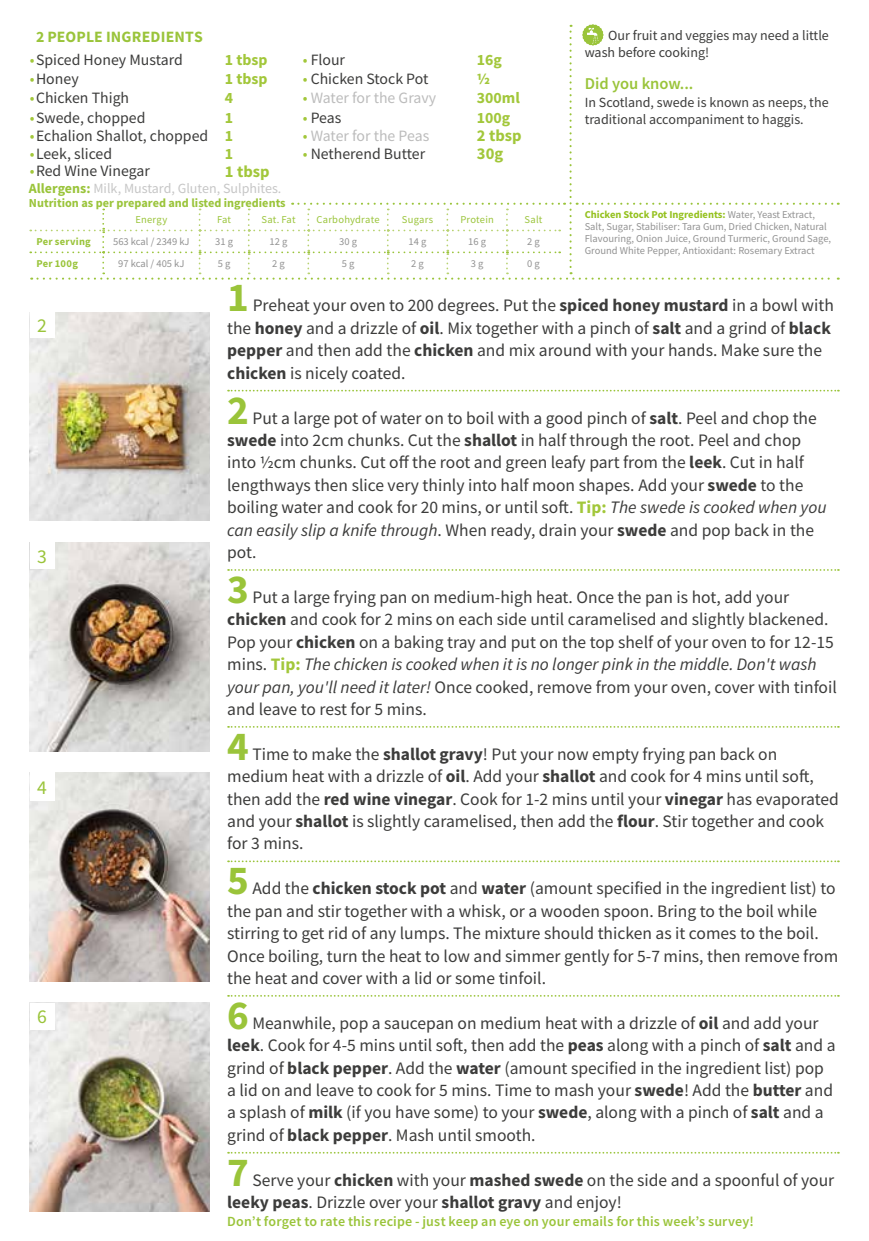
<style>
.page{position:relative;width:869px;height:1241px;background:#fff}
.page>*{position:absolute;margin:0;border:0;box-sizing:border-box;transform-origin:0 0}
.t1{font:700 41.12px "Source Sans Pro";color:#9ac43a}
.t2{font:19.6px "Source Sans Pro";color:#9ac43a}
.t3{font:17.5px/22.4px "Source Sans Pro";color:#3c3c3b}
.t4{font:600 16.45px "Source Sans Pro";color:#9ac43a}
.t5{font:700 16.45px "Source Sans Pro";color:#a2c73a}
.t6{font:15.75px "Source Sans Pro";color:#3c3c3b}
.t7{font:15.75px "Source Sans Pro";color:#bcbcbc}
.t8{font:700 15.75px "Source Sans Pro";color:#a2c73a}
.t9{font:700 15.75px "Source Sans Pro";letter-spacing:.01em;color:#9ac43a}
.t10{font:14px/17.5px "Source Sans Pro";color:#3c3c3b}
.t11{font:600 14px "Source Sans Pro";letter-spacing:.015em;color:#9ac43a}
.t12{font:14px "Source Sans Pro";color:#c6c6c6}
.t13{font:700 12.25px "Source Sans Pro";color:#9ac43a}
.t14{font:10.5px/12.2px "Source Sans Pro";color:#929292}
.t15{font:10.5px "Source Sans Pro";letter-spacing:.02em;color:#9ac43a}
.t16{font:700 10.5px "Source Sans Pro";letter-spacing:.025em;color:#9ac43a}
.s1{color:#a2c73a}
.s2{font-weight:700;color:#a2c73a}
.s3{font-weight:700;color:#9ac43a}
.s4{font-weight:700;color:#95c11f}
.s5{font-weight:700}
.s6{font-style:italic}
</style>
<div class="page">
<svg style="left:228px;top:390px;width:610px;height:1px"></svg>
<svg style="left:228px;top:569px;width:610px;height:1px"></svg>
<svg style="left:228px;top:726px;width:610px;height:1px"></svg>
<svg style="left:228px;top:860px;width:610px;height:2px"></svg>
<svg style="left:228px;top:995px;width:610px;height:1px"></svg>
<svg style="left:228px;top:1151px;width:610px;height:2px"></svg>
<img style="left:30px;top:1002px;width:180px;height:208px">
<img style="left:30px;top:772px;width:180px;height:208px">
<img style="left:30px;top:312px;width:180px;height:209px">
<img style="left:30px;top:542px;width:180px;height:209px">
<div style="left:30px;top:312px;width:25px;height:26px;background:#fff"></div>
<div style="left:30px;top:542px;width:25px;height:27px;background:#fff"></div>
<div style="left:30px;top:772px;width:25px;height:28px;background:#fff"></div>
<div style="left:30px;top:1002px;width:25px;height:27px;background:#fff"></div>
<svg style="left:30px;top:24px;width:808px;height:255px"></svg>
<p class="t9" style="left:36px;top:26px;width:168px">2 PEOPLE INGREDIENTS</p>
<p class="t6" style="left:30px;top:50px;width:154px"><span class="s1">•</span>Spiced Honey Mustard</p>
<p class="t8" style="left:225px;top:50px;width:44px">1 tbsp</p>
<p class="t6" style="left:303px;top:50px;width:44px"><span class="s1">•</span> Flour</p>
<p class="t8" style="left:477px;top:50px;width:27px">16g</p>
<p class="t6" style="left:30px;top:69px;width:50px"><span class="s1">•</span>Honey</p>
<p class="t8" style="left:225px;top:68px;width:44px">1 tbsp</p>
<p class="t6" style="left:303px;top:69px;width:127px"><span class="s1">•</span> Chicken Stock Pot</p>
<p class="t8" style="left:477px;top:68px;width:15px">½</p>
<p class="t6" style="left:30px;top:88px;width:101px"><span class="s1">•</span>Chicken Thigh</p>
<p class="t8" style="left:225px;top:88px;width:10px">4</p>
<p class="t7" style="left:303px;top:88px;width:135px"><span class="s1">•</span> Water for the Gravy</p>
<p class="t8" style="left:477px;top:88px;width:44px">300ml</p>
<p class="t6" style="left:30px;top:107px;width:117px"><span class="s1">•</span>Swede, chopped</p>
<p class="t8" style="left:225px;top:107px;width:10px">1</p>
<p class="t6" style="left:303px;top:107px;width:40px"><span class="s1">•</span> Peas</p>
<p class="t8" style="left:477px;top:107px;width:35px">100g</p>
<p class="t6" style="left:30px;top:125px;width:205px"><span class="s1">•</span>Echalion Shallot, chopped <span class="s2">1</span></p>
<p class="t7" style="left:303px;top:125px;width:128px"><span class="s1">•</span> Water for the Peas</p>
<p class="t5" style="left:477px;top:124px;width:46px">2 tbsp</p>
<p class="t6" style="left:30px;top:143px;width:84px"><span class="s1">•</span>Leek, sliced</p>
<p class="t8" style="left:225px;top:143px;width:10px">1</p>
<p class="t6" style="left:303px;top:143px;width:124px"><span class="s1">•</span> Netherend Butter</p>
<p class="t5" style="left:477px;top:142px;width:28px">30g</p>
<p class="t6" style="left:30px;top:161px;width:121px"><span class="s1">•</span>Red Wine Vinegar</p>
<p class="t5" style="left:225px;top:160px;width:46px">1 tbsp</p>
<p class="t12" style="left:29px;top:179px;width:254px"><span class="s3">Allergens:</span> Milk, Mustard, Gluten, Sulphites.</p>
<p class="t15" style="left:135px;top:213px;width:33px">Energy</p>
<p class="t15" style="left:217px;top:213px;width:16px">Fat</p>
<p class="t15" style="left:261px;top:213px;width:36px">Sat. Fat</p>
<p class="t15" style="left:316px;top:213px;width:65px">Carbohydrate</p>
<p class="t15" style="left:402px;top:213px;width:33px">Sugars</p>
<p class="t15" style="left:460px;top:213px;width:35px">Protein</p>
<p class="t15" style="left:524px;top:213px;width:19px">Salt</p>
<p class="t16" style="left:36px;top:235px;width:56px">Per serving</p>
<p class="t14" style="left:113px;top:236px;width:78px">563 kcal / 2349 kJ</p>
<p class="t14" style="left:215px;top:236px;width:19px">31 g</p>
<p class="t14" style="left:269px;top:236px;width:19px">12 g</p>
<p class="t14" style="left:339px;top:236px;width:19px">30 g</p>
<p class="t14" style="left:408px;top:236px;width:19px">14 g</p>
<p class="t14" style="left:468px;top:236px;width:19px">16 g</p>
<p class="t14" style="left:527px;top:236px;width:14px">2 g</p>
<p class="t16" style="left:36px;top:256px;width:43px">Per 100g</p>
<p class="t14" style="left:118px;top:257px;width:68px">97 kcal / 405 kJ</p>
<p class="t14" style="left:218px;top:257px;width:14px">5 g</p>
<p class="t14" style="left:272px;top:257px;width:14px">2 g</p>
<p class="t14" style="left:341px;top:257px;width:14px">5 g</p>
<p class="t14" style="left:411px;top:257px;width:14px">2 g</p>
<p class="t14" style="left:470px;top:257px;width:14px">3 g</p>
<p class="t14" style="left:527px;top:257px;width:14px">0 g</p>
<p class="t13" style="left:29px;top:194px;width:258px">Nutrition as per prepared and listed ingredients</p>
<p class="t10" style="left:584px;top:26px;width:245px;text-indent:23px">Our fruit and veggies may need a little wash before cooking!</p>
<p class="t4" style="left:584px;top:73px;width:110px">Did you know...</p>
<p class="t10" style="left:584px;top:93px;width:245px">In Scotland, swede is known as neeps, the traditional accompaniment to haggis.</p>
<p class="t14" style="left:584px;top:208px;width:248px"><span class="s4">Chicken Stock Pot Ingredients:</span> Water, Yeast Extract, Salt, Sugar, Stabiliser: Tara Gum, Dried Chicken, Natural Flavouring, Onion Juice, Ground Turmeric, Ground Sage, Ground White Pepper, Antioxidant: Rosemary Extract</p>
<p class="t2" style="left:37px;top:313px;width:11px">2</p>
<p class="t2" style="left:37px;top:544px;width:11px">3</p>
<p class="t2" style="left:37px;top:775px;width:11px">4</p>
<p class="t2" style="left:37px;top:1004px;width:11px">6</p>
<h1 class="t1" style="left:227px;top:270px;width:23px">1</h1>
<p class="t3" style="left:227px;top:294px;width:608px;text-indent:25px">Preheat your oven to 200 degrees. Put the <span class="s5">spiced honey mustard</span> in a bowl with the <span class="s5">honey</span> and a drizzle of <span class="s5">oil</span>. Mix together with a pinch of <span class="s5">salt</span> and a grind of <span class="s5">black pepper</span> and then add the <span class="s5">chicken</span> and mix around with your hands. Make sure the <span class="s5">chicken</span> is nicely coated.</p>
<h1 class="t1" style="left:227px;top:382px;width:23px">2</h1>
<p class="t3" style="left:227px;top:406px;width:600px;text-indent:25px">Put a large pot of water on to boil with a good pinch of <span class="s5">salt</span>. Peel and chop the <span class="s5">swede</span> into 2cm chunks. Cut the <span class="s5">shallot</span> in half through the root. Peel and chop into ½cm chunks. Cut off the root and green leafy part from the <span class="s5">leek</span>. Cut in half lengthways then slice very thinly into half moon shapes. Add your <span class="s5">swede</span> to the boiling water and cook for 20 mins, or until soft. <span class="s2">Tip:</span> <span class="s6">The swede is cooked when you can easily slip a knife through</span>. When ready, drain your <span class="s5">swede</span> and pop back in the pot.</p>
<h1 class="t1" style="left:227px;top:561px;width:23px">3</h1>
<p class="t3" style="left:227px;top:585px;width:611px;text-indent:25px">Put a large frying pan on medium-high heat. Once the pan is hot, add your <span class="s5">chicken</span> and cook for 2 mins on each side until caramelised and slightly blackened.<br>Pop your <span class="s5">chicken</span> on a baking tray and put on the top shelf of your oven to for 12-15 mins. <span class="s2">Tip:</span> <span class="s6">The chicken is cooked when it is no longer pink in the middle. Don't wash your pan, you'll need it later!</span> Once cooked, remove from your oven, cover with tinfoil and leave to rest for 5 mins.</p>
<h1 class="t1" style="left:227px;top:718px;width:23px">4</h1>
<p class="t3" style="left:227px;top:742px;width:612px;text-indent:25px">Time to make the <span class="s5">shallot gravy</span>! Put your now empty frying pan back on medium heat with a drizzle of <span class="s5">oil</span>. Add your <span class="s5">shallot</span> and cook for 4 mins until soft, then add the <span class="s5">red wine vinegar</span>. Cook for 1-2 mins until your <span class="s5">vinegar</span> has evaporated and your <span class="s5">shallot</span> is slightly caramelised, then add the <span class="s5">flour</span>. Stir together and cook for 3 mins.</p>
<h1 class="t1" style="left:227px;top:852px;width:23px">5</h1>
<p class="t3" style="left:227px;top:877px;width:612px;text-indent:25px">Add the <span class="s5">chicken stock pot</span> and <span class="s5">water</span> (amount specified in the ingredient list) to the pan and stir together with a whisk, or a wooden spoon. Bring to the boil while stirring to get rid of any lumps. The mixture should thicken as it comes to the boil.<br>Once boiling, turn the heat to low and simmer gently for 5-7 mins, then remove from the heat and cover with a lid or some tinfoil.</p>
<h1 class="t1" style="left:227px;top:987px;width:23px">6</h1>
<p class="t3" style="left:227px;top:1011px;width:609px;text-indent:25px">Meanwhile, pop a saucepan on medium heat with a drizzle of <span class="s5">oil</span> and add your <span class="s5">leek</span>. Cook for 4-5 mins until soft, then add the <span class="s5">peas</span> along with a pinch of <span class="s5">salt</span> and a grind of <span class="s5">black pepper</span>. Add the <span class="s5">water</span> (amount specified in the ingredient list) pop a lid on and leave to cook for 5 mins. Time to mash your <span class="s5">swede</span>! Add the <span class="s5">butter</span> and a splash of <span class="s5">milk</span> (if you have some) to your <span class="s5">swede</span>, along with a pinch of <span class="s5">salt</span> and a grind of <span class="s5">black pepper</span>. Mash until smooth.</p>
<h1 class="t1" style="left:227px;top:1143px;width:23px">7</h1>
<p class="t3" style="left:227px;top:1168px;width:608px;text-indent:25px">Serve your <span class="s5">chicken</span> with your <span class="s5">mashed swede</span> on the side and a spoonful of your <span class="s5">leeky peas</span>. Drizzle over your <span class="s5">shallot gravy</span> and enjoy!</p>
<p class="t11" style="left:227px;top:1212px;width:528px">Don’t forget to rate this recipe - just keep an eye on your emails for this week’s survey!</p>
</div>
